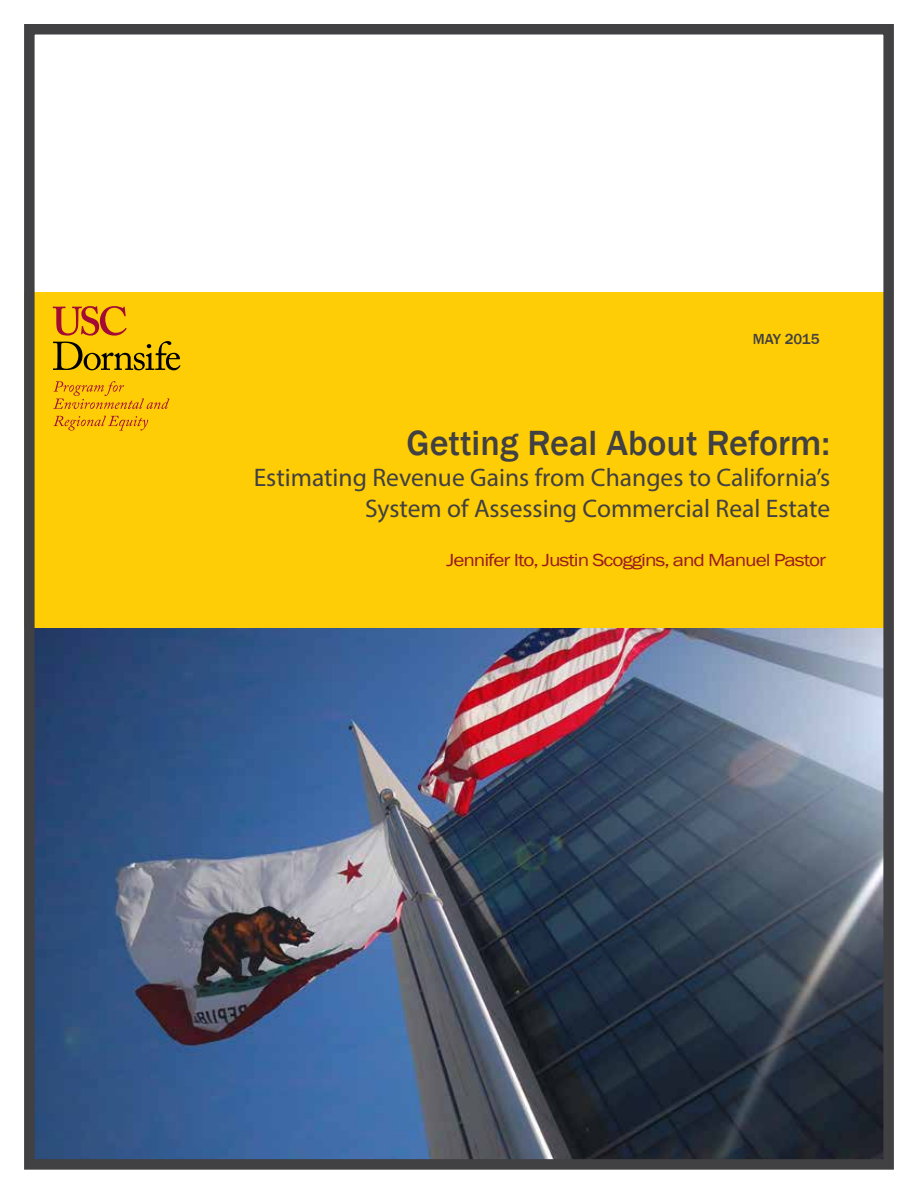
<style>
.page{position:relative;width:918px;height:1188px;background:#fff}
.page>*{position:absolute;margin:0;border:0;box-sizing:border-box;transform-origin:0 0}
.t1{font:500 36px "Franklin Gothic";color:#414042}
.t2{font:italic 600 25.5px/30.6px "Franklin Gothic";color:#414042;text-align:right}
.t3{font:18px "Franklin Gothic";letter-spacing:-.05em;color:#991b1e;scale:1.18 1}
.t4{font:500 15px "Franklin Gothic";color:#414042}
</style>
<div class="page">
<img style="left:35px;top:628px;width:848px;height:531px">
<div style="left:25px;top:293px;width:859px;height:335px;background:#ffcd05"></div>
<div style="left:24px;top:24px;width:870px;height:1146px;border:10px solid #414042"></div>
<svg style="left:53px;top:306px;width:127px;height:64px"></svg>
<svg style="left:53px;top:381px;width:116px;height:28px"></svg>
<svg style="left:54px;top:416px;width:94px;height:15px"></svg>
<p class="t4" style="left:753px;top:330px;width:68px">MAY 2015</p>
<h1 class="t1" style="left:407px;top:421px;width:425px">Getting Real About Reform:</h1>
<p class="t2" style="left:254px;top:462px;width:578px">Estimating Revenue Gains from Changes to California’s<br>System of Assessing Commercial Real Estate</p>
<p class="t3" style="left:447px;top:549px;width:323px">Jennifer Ito, Justin Scoggins, and Manuel Pastor</p>
</div>
